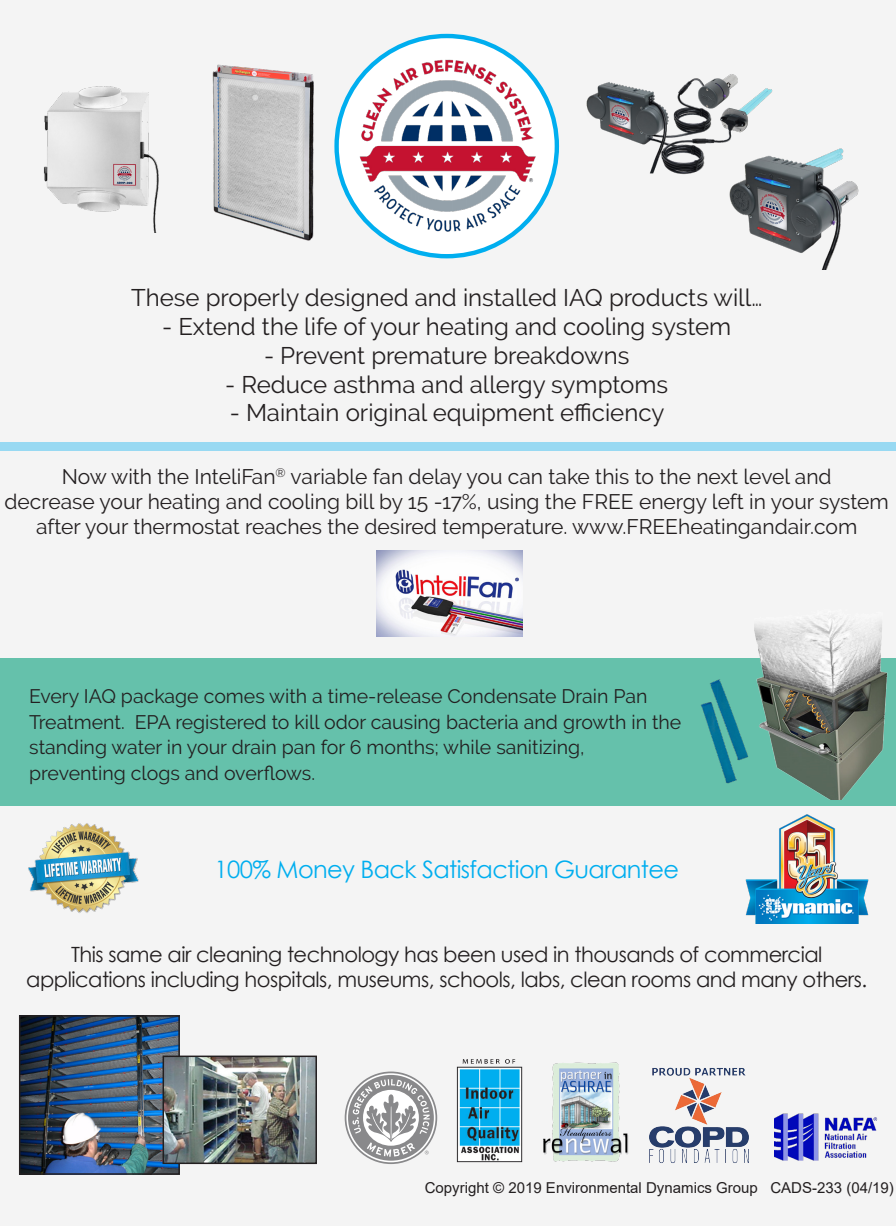
<style>
.page{position:relative;width:896px;height:1226px;background:#fff}
.page>*{position:absolute;margin:0;border:0;box-sizing:border-box;transform-origin:0 0}
.t1{font:24px "Raleway";color:#231f20}
.t2{font:24px "Century Gothic";letter-spacing:-.025em;color:#00aeef}
.t3{font:21px/25.2px "Raleway";color:#231f20;text-align:center}
.t4{font:21px/25.2px "Century Gothic";letter-spacing:-.025em;color:#231f20;text-align:center}
.t5{font:19.5px/25.5px "Raleway";color:#231f20}
.t6{font:15px "Arial";color:#231f20}
</style>
<div class="page">
<div style="left:0;top:0;width:895px;height:1225px;background:#f4f4f4"></div>
<div style="left:0;top:658px;width:895px;height:147px;background:#65c1ab"></div>
<svg style="left:336px;top:36px;width:220px;height:220px;fill:#fff"></svg>
<img style="left:358px;top:57px;width:177px;height:178px">
<img style="left:212px;top:64px;width:102px;height:177px">
<img style="left:586px;top:74px;width:187px;height:101px">
<img style="left:43px;top:86px;width:116px;height:146px">
<img style="left:701px;top:679px;width:47px;height:105px">
<img style="left:376px;top:550px;width:146px;height:86px">
<img style="left:754px;top:618px;width:134px;height:181px">
<img style="left:543px;top:1062px;width:86px;height:100px">
<svg style="left:344px;top:1071px;width:93px;height:92px"></svg>
<img style="left:456px;top:1059px;width:67px;height:104px">
<img style="left:649px;top:1067px;width:100px;height:96px">
<img style="left:22px;top:1017px;width:155px;height:154px">
<div style="left:19px;top:1014px;width:161px;height:160px;border:2px solid #231f20"></div>
<img style="left:774px;top:1113px;width:104px;height:48px">
<img style="left:165px;top:1058px;width:149px;height:102px">
<div style="left:162px;top:1055px;width:155px;height:108px;border:2px solid #231f20"></div>
<img style="left:727px;top:142px;width:132px;height:127px">
<div style="left:0;top:442px;width:895px;height:8px;background:#98d9f2"></div>
<img style="left:745px;top:814px;width:122px;height:109px">
<img style="left:28px;top:823px;width:111px;height:90px">
<p class="t1" style="left:131px;top:283px;width:632px">These properly designed and installed IAQ products will…</p>
<p class="t1" style="left:162px;top:312px;width:570px">- Extend the life of your heating and cooling system</p>
<p class="t1" style="left:264px;top:341px;width:367px">- Prevent premature breakdowns</p>
<p class="t1" style="left:225px;top:370px;width:444px">- Reduce asthma and allergy symptoms</p>
<p class="t1" style="left:230px;top:399px;width:436px">- Maintain original equipment efficiency</p>
<p class="t3" style="left:62px;top:463px;width:771px">Now with the InteliFan<sup>®</sup> variable fan delay you can take this to the next level and</p>
<p class="t3" style="left:5px;top:488px;width:885px">decrease your heating and cooling bill by 15 -17%, using the FREE energy left in your system after your thermostat reaches the desired temperature. www.FREEheatingandair.com</p>
<p class="t5" style="left:29px;top:683px;width:653px">Every IAQ package comes with a time-release Condensate Drain Pan Treatment. EPA registered to kill odor causing bacteria and growth in the standing water in your drain pan for 6 months; while sanitizing, preventing clogs and overflows.</p>
<p class="t2" style="left:214px;top:852px;width:466px">100% Money Back Satisfaction Guarantee</p>
<p class="t4" style="left:26px;top:940px;width:842px">This same air cleaning technology has been used in thousands of commercial applications including hospitals, museums, schools, labs, clean rooms and many others.</p>
<p class="t6" style="left:424px;top:1177px;width:470px">Copyright © 2019 Environmental Dynamics Group CADS-233 (04/19)</p>
</div>
